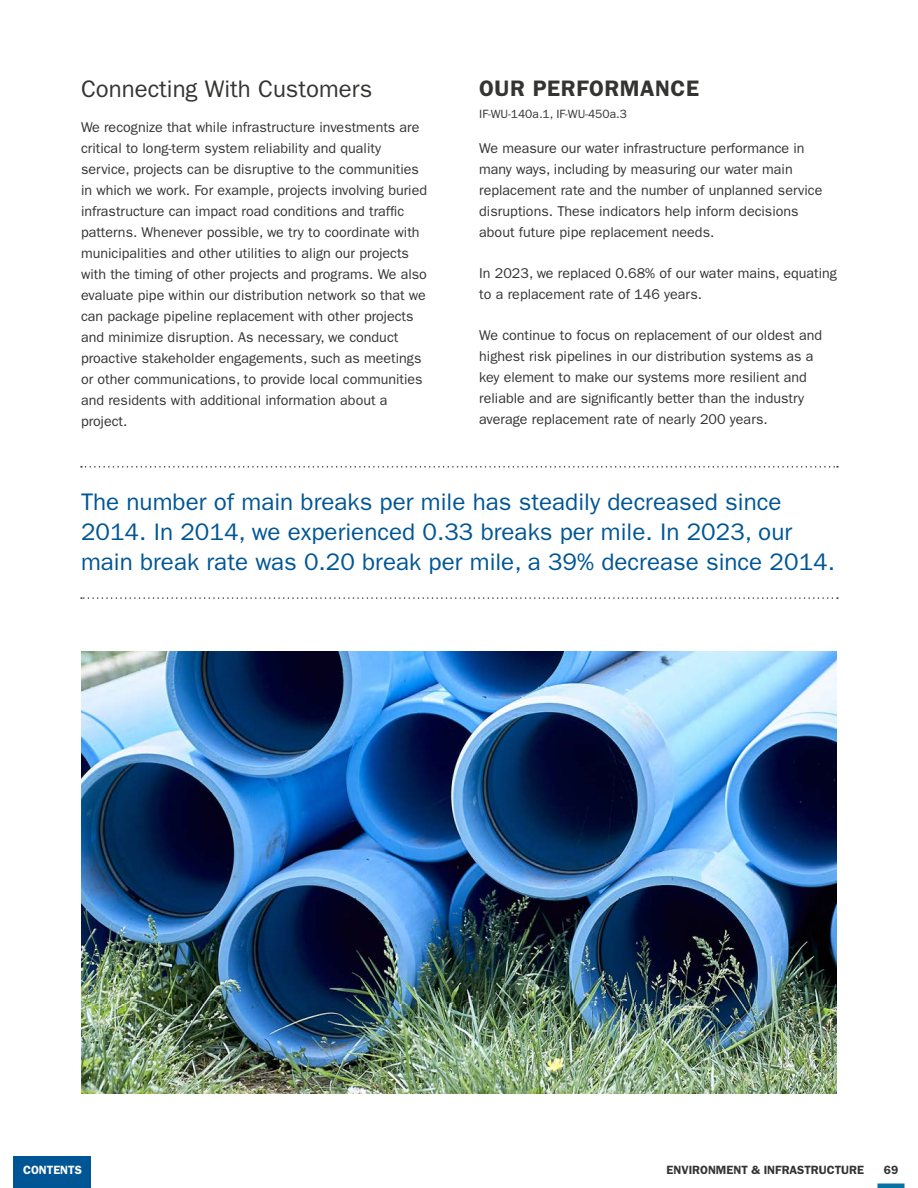
<style>
.page{position:relative;width:918px;height:1188px;background:#fff}
.page>*{position:absolute;margin:0;border:0;box-sizing:border-box;transform-origin:0 0}
.t1{font:24px/30px "ITC Franklin Gothic Std";color:#005694}
.t2{font:24px "ITC Franklin Gothic Std";color:#343433}
.t3{font:600 22.5px "ITC Franklin Gothic Std";letter-spacing:.025em;color:#343433}
.t4{font:14.25px/21px "ITC Franklin Gothic Std";color:#343433}
.t5{font:600 12px "ITC Franklin Gothic Std";color:#343433}
.t6{font:12px "ITC Franklin Gothic Std";color:#343433}
.t7{font:600 12px "ITC Franklin Gothic Std";color:#fff}
</style>
<div class="page">
<svg style="left:81px;top:597px;width:757px;height:2px"></svg>
<svg style="left:81px;top:466px;width:757px;height:2px"></svg>
<img style="left:81px;top:651px;width:756px;height:443px">
<hr style="left:878px;top:1184px;width:26px;height:4px;background:#0772a4">
<div style="left:14px;top:1156px;width:78px;height:32px;background:#005694"></div>
<h1 class="t2" style="left:81px;top:76px;width:293px">Connecting With Customers</h1>
<p class="t4" style="left:81px;top:117px;width:348px">We recognize that while infrastructure investments are critical to long-term system reliability and quality service, projects can be disruptive to the communities in which we work. For example, projects involving buried infrastructure can impact road conditions and traffic patterns. Whenever possible, we try to coordinate with municipalities and other utilities to align our projects with the timing of other projects and programs. We also evaluate pipe within our distribution network so that we can package pipeline replacement with other projects and minimize disruption. As necessary, we conduct proactive stakeholder engagements, such as meetings or other communications, to provide local communities and residents with additional information about a project.</p>
<h2 class="t3" style="left:479px;top:75px;width:221px">OUR PERFORMANCE</h2>
<p class="t6" style="left:479px;top:107px;width:149px">IF-WU-140a.1, IF-WU-450a.3</p>
<p class="t4" style="left:479px;top:137px;width:345px">We measure our water infrastructure performance in many ways, including by measuring our water main replacement rate and the number of unplanned service disruptions. These indicators help inform decisions about future pipe replacement needs.</p>
<p class="t4" style="left:479px;top:263px;width:359px">In 2023, we replaced 0.68% of our water mains, equating to a replacement rate of 146 years.</p>
<p class="t4" style="left:479px;top:325px;width:344px">We continue to focus on replacement of our oldest and highest risk pipelines in our distribution systems as a key element to make our systems more resilient and reliable and are significantly better than the industry average replacement rate of nearly 200 years.</p>
<h1 class="t1" style="left:81px;top:487px;width:756px">The number of main breaks per mile has steadily decreased since<br>2014. In 2014, we experienced 0.33 breaks per mile. In 2023, our main break rate was 0.20 break per mile, a 39% decrease since 2014.</h1>
<p class="t7" style="left:23px;top:1163px;width:60px">CONTENTS</p>
<p class="t5" style="left:667px;top:1163px;width:199px">ENVIRONMENT &amp; INFRASTRUCTURE</p>
<p class="t5" style="left:884px;top:1163px;width:16px">69</p>
</div>
